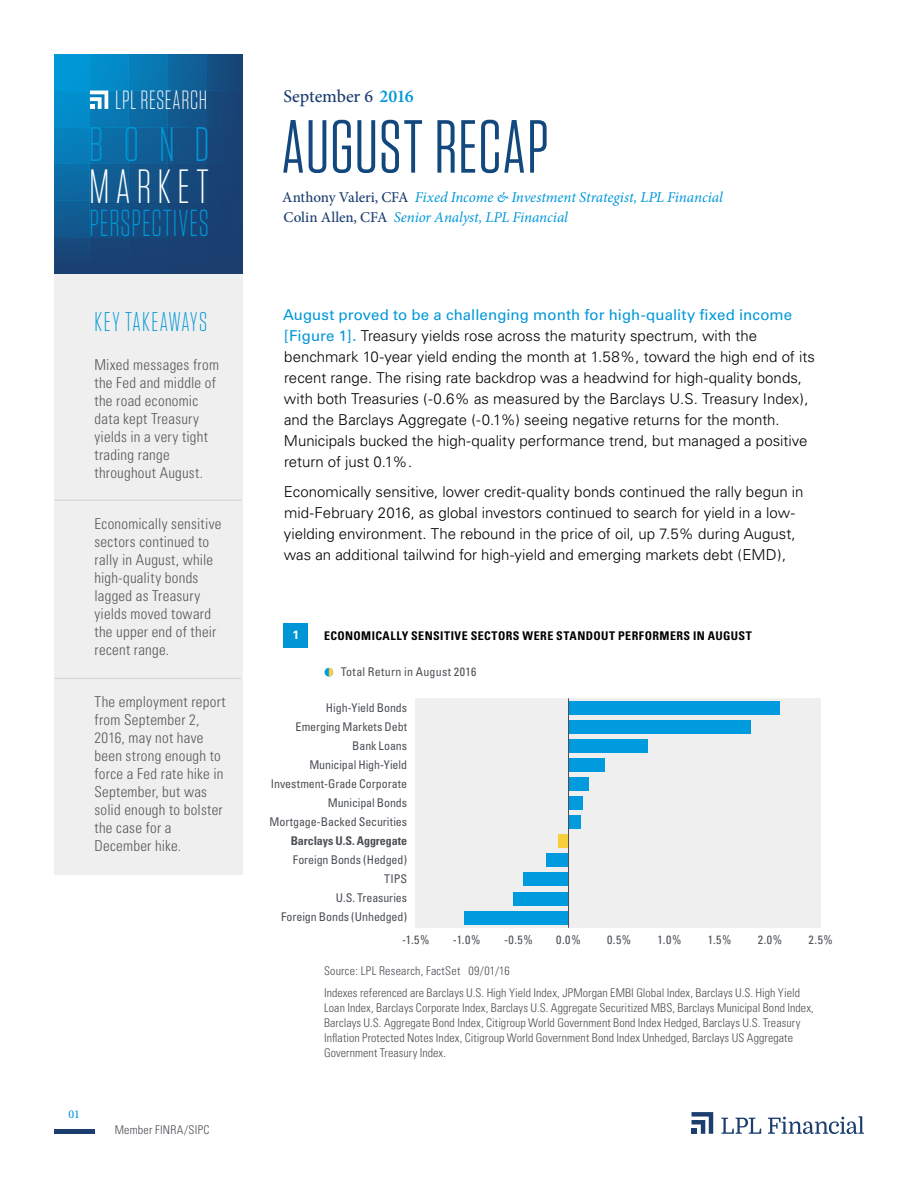
<style>
.page{position:relative;width:918px;height:1188px;background:#fff}
.page>*{position:absolute;margin:0;border:0;box-sizing:border-box;transform-origin:0 0}
.t1{font:75px "Tungsten Narrow";letter-spacing:.015em;color:#12487d}
.t2{font:300 48.3px "Tungsten Narrow";color:#0098d8}
.t3{font:300 48px "Tungsten Narrow";letter-spacing:.13em;color:#fff}
.t4{font:300 37.5px "Tungsten Narrow";letter-spacing:.03em;color:#0098d8;scale:.9 1}
.t5{font:300 27px "Tungsten Narrow";letter-spacing:.055em;color:#0098d8}
.t6{font:300 26.25px "Tungsten Narrow";letter-spacing:.025em;color:#fff}
.t7{font:500 18px "Minion Pro";letter-spacing:-.005em;color:#1b3e6f}
.t8{font:300 15px/21px "Univers";color:#000}
.t9{font:300 condensed 15px/18px "Univers";letter-spacing:.015em;color:#58595b}
.t10{font:italic 15px/19.5px "Minion Pro";letter-spacing:-.005em;color:#0098d8}
.t11{font:300 condensed 12px/15px "Univers";letter-spacing:.005em;color:#4b4f54}
.t12{font:condensed 12px/19px "Univers";letter-spacing:-.005em;color:#4c5055;text-align:right}
.t13{font:700 condensed 12px "Univers";letter-spacing:.035em;color:#000}
.t14{font:condensed 12px "Univers";letter-spacing:.025em;color:#4c5055}
.t15{font:700 condensed 12px "Univers";letter-spacing:-.005em;color:#4c5055}
.t16{font:500 12px "Minion Pro";color:#0098d8}
.t17{font:700 12px "Univers";color:#fff}
.s1{font-weight:600;color:#0098d8}
.s2{font-weight:500;font-style:normal;color:#1b3e6f}
.s3{font-weight:400;color:#0098d8}
</style>
<div class="page">
<hr style="left:54px;top:1130px;width:40px;height:4px;background:#1b3e6f">
<svg style="left:90px;top:54px;width:39px;height:220px;background:#0d6ca4"></svg>
<div style="left:206px;top:54px;width:37px;height:220px;background:#184476"></div>
<svg style="left:168px;top:54px;width:38px;height:220px;background:#135287"></svg>
<svg style="left:129px;top:54px;width:39px;height:220px;background:#0f6198"></svg>
<svg style="left:54px;top:54px;width:36px;height:220px;background:#0878b3"></svg>
<div style="left:54px;top:164px;width:189px;height:36px;background:linear-gradient(to right,#0c6ca5,#1b3b6c)"></div>
<div style="left:54px;top:200px;width:189px;height:38px;background:linear-gradient(to right,#105c92,#1a3b6c)"></div>
<div style="left:54px;top:127px;width:189px;height:37px;background:linear-gradient(to right,#0582bf,#1b3c6d)"></div>
<svg style="left:90px;top:91px;width:18px;height:18px"></svg>
<svg style="left:692px;top:1112px;width:21px;height:22px"></svg>
<svg style="left:721px;top:1118px;width:40px;height:16px"></svg>
<svg style="left:768px;top:1116px;width:96px;height:18px"></svg>
<div style="left:54px;top:274px;width:189px;height:601px;background:#efeff0"></div>
<hr style="left:54px;top:500px;width:187px;height:1px;background:#4b4f54">
<div style="left:284px;top:623px;width:24px;height:24px;background:#0096d6"></div>
<div style="left:416px;top:698px;width:405px;height:230px;background:#efeff0"></div>
<svg style="left:325px;top:668px;width:8px;height:9px"></svg>
<svg style="left:329px;top:668px;width:4px;height:9px"></svg>
<div style="left:464px;top:911px;width:105px;height:13px;background:#009bde"></div>
<div style="left:569px;top:720px;width:182px;height:14px;background:#009bde"></div>
<div style="left:569px;top:740px;width:79px;height:13px;background:#009bde"></div>
<div style="left:569px;top:759px;width:36px;height:13px;background:#009bde"></div>
<div style="left:569px;top:778px;width:20px;height:13px;background:#009bde"></div>
<div style="left:569px;top:797px;width:14px;height:13px;background:#009bde"></div>
<div style="left:569px;top:816px;width:12px;height:13px;background:#009bde"></div>
<div style="left:558px;top:835px;width:11px;height:13px;background:#f7cf3c"></div>
<div style="left:546px;top:854px;width:23px;height:13px;background:#009bde"></div>
<div style="left:523px;top:873px;width:46px;height:13px;background:#009bde"></div>
<div style="left:513px;top:892px;width:56px;height:13px;background:#009bde"></div>
<div style="left:569px;top:701px;width:211px;height:14px;background:#009bde"></div>
<hr style="left:568px;top:698px;width:1px;height:230px;background:#4b4f54">
<hr style="left:54px;top:678px;width:187px;height:1px;background:#4b4f54">
<h3 class="t6" style="left:115px;top:87px;width:93px">LPL RESEARCH</h3>
<h2 class="t2" style="left:89px;top:121px;width:123px">BOND</h2>
<h3 class="t3" style="left:89px;top:162px;width:121px">MARKET</h3>
<h3 class="t4" style="left:89px;top:205px;width:134px">PERSPECTIVES</h3>
<p class="t7" style="left:284px;top:84px;width:132px">September 6 <span class="s1">2016</span></p>
<h1 class="t1" style="left:282px;top:110px;width:268px">AUGUST RECAP</h1>
<p class="t10" style="left:282px;top:188px;width:442px"><span class="s2">Anthony Valeri, CFA</span> Fixed Income &amp; Investment Strategist, LPL Financial<br><span class="s2">Colin Allen, CFA</span> Senior Analyst, LPL Financial</p>
<h3 class="t5" style="left:94px;top:308px;width:114px">KEY TAKEAWAYS</h3>
<p class="t8" style="left:283px;top:304px;width:533px"><span class="s3">August proved to be a challenging month for high-quality fixed income [Figure 1].</span> Treasury yields rose across the maturity spectrum, with the benchmark 10-year yield ending the month at 1.58%, toward the high end of its recent range. The rising rate backdrop was a headwind for high-quality bonds, with both Treasuries (-0.6% as measured by the Barclays U.S. Treasury Index), and the Barclays Aggregate (-0.1%) seeing negative returns for the month.<br>Municipals bucked the high-quality performance trend, but managed a positive return of just 0.1%.</p>
<p class="t8" style="left:284px;top:481px;width:521px">Economically sensitive, lower credit-quality bonds continued the rally begun in mid-February 2016, as global investors continued to search for yield in a low&shy;yielding environment. The rebound in the price of oil, up 7.5% during August, was an additional tailwind for high-yield and emerging markets debt (EMD),</p>
<p class="t9" style="left:94px;top:355px;width:126px">Mixed messages from the Fed and middle of the road economic data kept Treasury yields in a very tight trading range throughout August.</p>
<p class="t9" style="left:94px;top:515px;width:128px">Economically sensitive sectors continued to rally in August, while high-quality bonds lagged as Treasury yields moved toward the upper end of their recent range.</p>
<p class="t9" style="left:94px;top:693px;width:133px">The employment report from September 2,<br>2016, may not have been strong enough to force a Fed rate hike in<br>September, but was solid enough to bolster the case for a<br>December hike.</p>
<p class="t17" style="left:292px;top:628px;width:8px">1</p>
<p class="t13" style="left:324px;top:628px;width:429px">ECONOMICALLY SENSITIVE SECTORS WERE STANDOUT PERFORMERS IN AUGUST</p>
<p class="t14" style="left:341px;top:665px;width:137px">Total Return in August 2016</p>
<p class="t12" style="left:326px;top:698px;width:83px">High-Yield Bonds</p>
<p class="t12" style="left:296px;top:717px;width:113px">Emerging Markets Debt</p>
<p class="t12" style="left:309px;top:736px;width:99px">Bank Loans<br>Municipal High-Yield</p>
<p class="t12" style="left:271px;top:774px;width:138px">Investment-Grade Corporate</p>
<p class="t12" style="left:270px;top:793px;width:139px">Municipal Bonds<br>Mortgage-Backed Securities</p>
<p class="t15" style="left:291px;top:833px;width:118px">Barclays U.S. Aggregate</p>
<p class="t12" style="left:293px;top:850px;width:116px">Foreign Bonds (Hedged)</p>
<p class="t12" style="left:384px;top:869px;width:24px">TIPS</p>
<p class="t12" style="left:281px;top:907px;width:128px">Foreign Bonds (Unhedged)</p>
<p class="t12" style="left:336px;top:888px;width:73px">U.S. Treasuries</p>
<p class="t12" style="left:402px;top:930px;width:29px">-1.5%</p>
<p class="t12" style="left:453px;top:930px;width:29px">-1.0%</p>
<p class="t12" style="left:504px;top:930px;width:30px">-0.5%</p>
<p class="t12" style="left:556px;top:930px;width:26px">0.0%</p>
<p class="t12" style="left:607px;top:930px;width:26px">0.5%</p>
<p class="t12" style="left:658px;top:930px;width:25px">1.0%</p>
<p class="t12" style="left:708px;top:930px;width:25px">1.5%</p>
<p class="t12" style="left:758px;top:930px;width:26px">2.0%</p>
<p class="t12" style="left:809px;top:930px;width:26px">2.5%</p>
<p class="t11" style="left:324px;top:960px;width:478px;line-height:21.8px">Source: LPL Research, FactSet 09/01/16<br>Indexes referenced are Barclays U.S. High Yield Index, JPMorgan EMBI Global Index, Barclays U.S. High Yield</p>
<p class="t11" style="left:324px;top:1000px;width:491px">Loan Index, Barclays Corporate Index, Barclays U.S. Aggregate Securitized MBS, Barclays Municipal Bond Index, Barclays U.S. Aggregate Bond Index, Citigroup World Government Bond Index Hedged, Barclays U.S. Treasury Inflation Protected Notes Index, Citigroup World Government Bond Index Unhedged, Barclays US Aggregate Government Treasury Index.</p>
<p class="t16" style="left:68px;top:1106px;width:13px">01</p>
<p class="t11" style="left:115px;top:1122px;width:96px">Member FINRA/SIPC</p>
</div>
